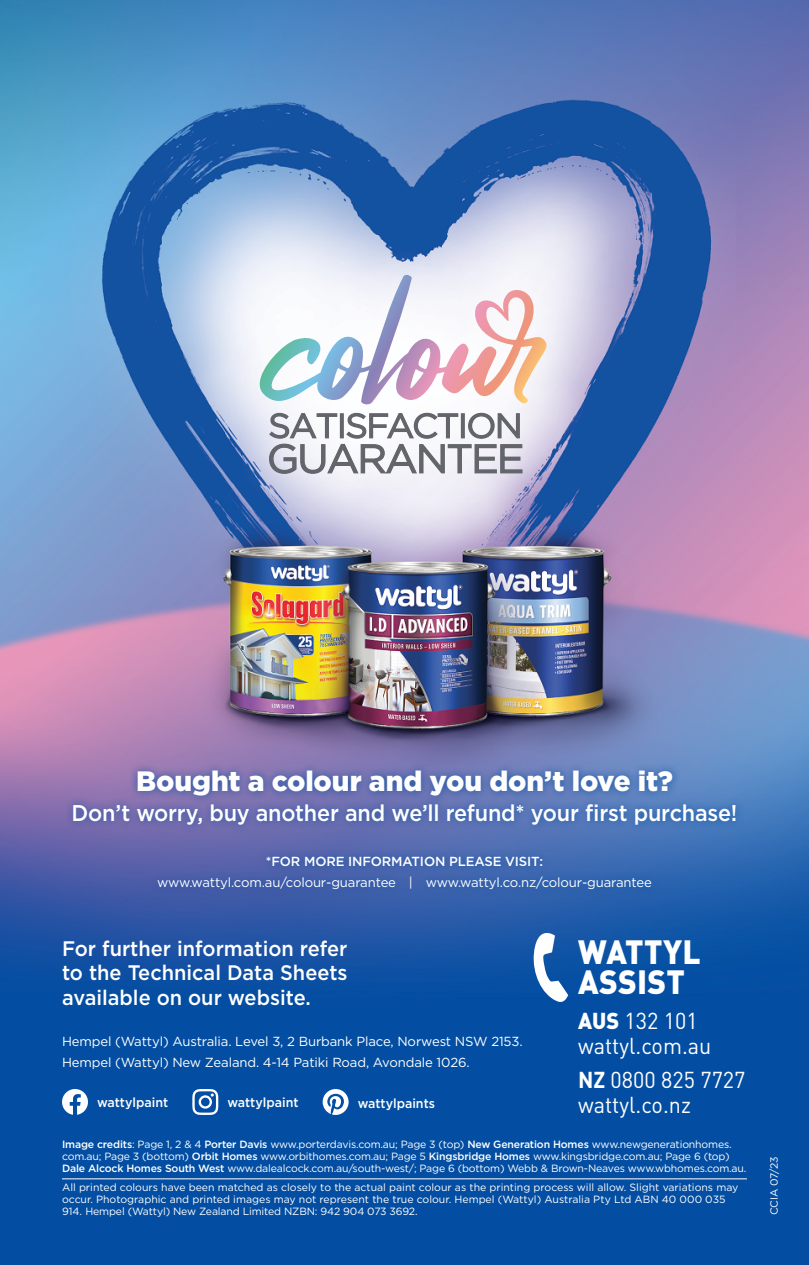
<style>
.page{position:relative;width:809px;height:1265px;background:#fff}
.page>*{position:absolute;margin:0;border:0;box-sizing:border-box;transform-origin:0 0}
.t1{font:900 33.25px/29.8px "DINOT";letter-spacing:.01em;color:#fff;scale:.95 1}
.t2{font:900 28px "Gotham";letter-spacing:-.005em;color:#fff}
.t3{font:500 22.75px "Gotham";letter-spacing:-.01em;color:#fff;scale:.95 1}
.t4{font:22.75px/24.5px "DINOT";color:#fff;scale:.95 1}
.t5{font:500 21px/24.5px "Gotham";color:#fff;text-align:justify;scale:.95 1}
.t6{font:13.12px/20.3px "Gotham";letter-spacing:-.01em;color:#fff}
.t7{font:500 13.12px "Gotham";letter-spacing:-.005em;color:#fff;scale:.95 1}
.t8{font:500 13.12px "Gotham";letter-spacing:-.005em;color:#fff}
.t9{font:10.5px/12.2px "Gotham";letter-spacing:-.015em;color:#fff}
.s1{font-weight:900}
.s2{font-weight:700}
.s3{font-weight:500}
</style>
<div class="page">
<img style="left:0;top:0;width:809px;height:1265px">
<div style="left:223px;top:240px;width:359px;height:272px;background:#fff;opacity:.75"></div>
<svg style="left:260px;top:275px;width:288px;height:199px"></svg>
<svg style="left:530px;top:925px;width:38px;height:79px"></svg>
<svg style="left:62px;top:1089px;width:26px;height:26px"></svg>
<svg style="left:192px;top:1089px;width:26px;height:26px"></svg>
<svg style="left:322px;top:1089px;width:26px;height:26px"></svg>
<hr style="left:62px;top:1179px;width:685px;height:1px;background:#fff">
<div style="left:65px;top:762px;width:679px;height:71px;background:#034ea2;opacity:.75"></div>
<div style="left:149px;top:848px;width:510px;height:49px;background:#034ea2;opacity:.75"></div>
<h2 class="t2" style="left:136px;top:762px;width:538px">Bought a colour and you don’t love it?</h2>
<h3 class="t3" style="left:72px;top:798px;width:702px">Don’t worry, buy another and we’ll refund* your first purchase!</h3>
<p class="t8" style="left:266px;top:853px;width:278px">*FOR MORE INFORMATION PLEASE VISIT:</p>
<p class="t6" style="left:157px;top:872px;width:496px">www.wattyl.com.au/colour-guarantee | www.wattyl.co.nz/colour-guarantee</p>
<h3 class="t5" style="left:62px;top:936px;width:302px">For further information refer to the Technical Data Sheets available on our website.</h3>
<h1 class="t1" style="left:578px;top:936px;width:131px">WATTYL<br>ASSIST</h1>
<h3 class="t4" style="left:578px;top:1009px;width:142px"><span class="s1">AUS</span> 132 101 wattyl.com.au</h3>
<h3 class="t4" style="left:578px;top:1067px;width:178px"><span class="s2">NZ</span> 0800 825 7727 wattyl.co.nz</h3>
<p class="t6" style="left:62px;top:1031px;width:462px">Hempel (Wattyl) Australia. Level 3, 2 Burbank Place, Norwest NSW 2153.<br>Hempel (Wattyl) New Zealand. 4-14 Patiki Road, Avondale 1026.</p>
<p class="t7" style="left:97px;top:1094px;width:76px">wattylpaint</p>
<p class="t7" style="left:227px;top:1094px;width:76px">wattylpaint</p>
<p class="t7" style="left:358px;top:1095px;width:83px">wattylpaints</p>
<p class="t9" style="left:62px;top:1138px;width:686px"><span class="s3">Image credits</span>: Page 1, 2 &amp; 4 <span class="s3">Porter Davis</span> www.porterdavis.com.au; Page 3 (top) <span class="s3">New Generation Homes</span> www.newgenerationhomes. com.au; Page 3 (bottom) <span class="s3">Orbit Homes</span> www.orbithomes.com.au; Page 5 <span class="s3">Kingsbridge Homes</span> www.kingsbridge.com.au; Page 6 (top)<br><span class="s3">Dale Alcock Homes South West</span> www.dalealcock.com.au/south-west/; Page 6 (bottom) Webb &amp; Brown-Neaves www.wbhomes.com.au.</p>
<p class="t9" style="left:62px;top:1181px;width:678px">All printed colours have been matched as closely to the actual paint colour as the printing process will allow. Slight variations may occur. Photographic and printed images may not represent the true colour. Hempel (Wattyl) Australia Pty Ltd ABN 40 000 035<br>914. Hempel (Wattyl) New Zealand Limited NZBN: 942 904 073 3692.</p>
<p class="t9" style="left:767px;top:1215px;width:60px;rotate:-90deg">CCIA 07/23</p>
</div>
